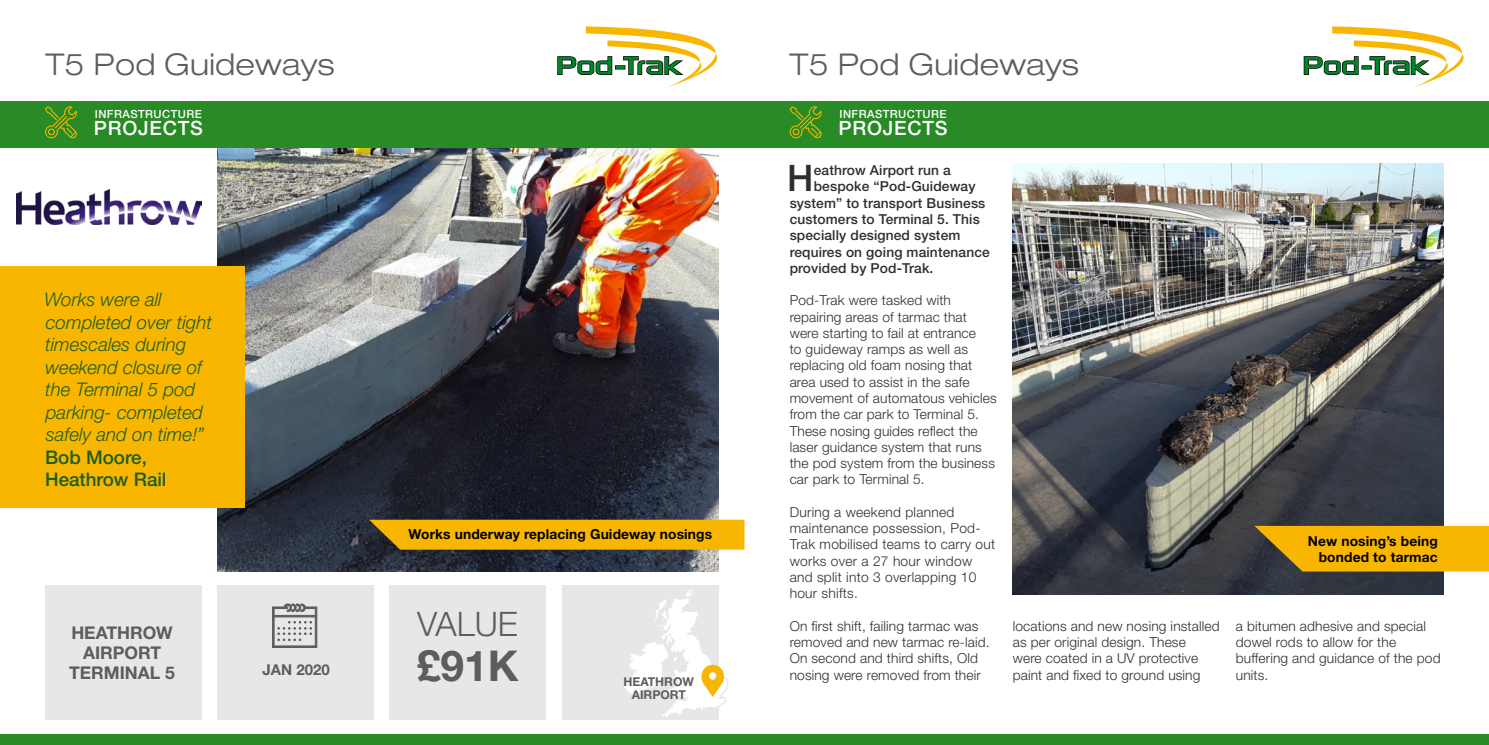
<style>
.page{position:relative;width:1489px;height:745px;background:#fff}
.page>*{position:absolute;margin:0;border:0;box-sizing:border-box;transform-origin:0 0}
.t1{font:700 42.5px "Helvetica Neue LT Std";color:#5d5d5c}
.t2{font:500 36.5px "Helvetica Neue LT Std";color:#2e2e2d}
.t3{font:300 33.75px "Helvetica Neue LT Std";color:#5d5d5c}
.t4{font:300 expanded 30px "Helvetica Neue LT Std";letter-spacing:.01em;color:#5d5d5c}
.t5{font:500 19.75px "Helvetica Neue LT Std";letter-spacing:.04em;color:#fff}
.t6{font:italic 300 18.75px/22.5px "Helvetica Neue LT Std";color:#1c5d1a}
.t7{font:500 18.75px/22.5px "Helvetica Neue LT Std";color:#1c5d1a}
.t8{font:700 17.5px/20px "Helvetica Neue LT Std";color:#5d5d5c;text-align:center}
.t9{font:700 15px "Helvetica Neue LT Std";color:#5d5d5c}
.t10{font:300 13.75px/16.2px "Helvetica Neue LT Std";letter-spacing:.01em;color:#2e2e2d}
.t11{font:500 13.75px "Helvetica Neue LT Std";letter-spacing:.01em;color:#2e2e2d}
.t12{font:700 13.75px/16.2px "Helvetica Neue LT Std";letter-spacing:.01em;color:#000;text-align:right}
.t13{font:700 12.12px/12.8px "Helvetica Neue LT Std";color:#5d5d5c;text-align:center}
.t14{font:500 11.25px "Helvetica Neue LT Std";letter-spacing:.04em;color:#fff}
</style>
<div class="page">
<div style="left:561px;top:585px;width:157px;height:134px;background:#e7e7e7"></div>
<div style="left:389px;top:585px;width:157px;height:134px;background:#e7e7e7"></div>
<div style="left:217px;top:585px;width:157px;height:134px;background:#e7e7e7"></div>
<div style="left:45px;top:585px;width:157px;height:134px;background:#e7e7e7"></div>
<img style="left:217px;top:147px;width:501px;height:424px">
<div style="left:0;top:266px;width:244px;height:241px;background:#f9b600"></div>
<svg style="left:369px;top:519px;width:375px;height:30px;background:#ebad03"></svg>
<img style="left:1012px;top:163px;width:431px;height:431px">
<svg style="left:272px;top:603px;width:46px;height:45px"></svg>
<svg style="left:624px;top:587px;width:104px;height:133px"></svg>
<svg style="left:1254px;top:525px;width:234px;height:46px;background:#e1a608"></svg>
<img style="left:17px;top:189px;width:185px;height:35px">
<div style="left:0;top:733px;width:1488px;height:11px;background:#288b25"></div>
<svg style="left:557px;top:26px;width:161px;height:62px"></svg>
<svg style="left:1303px;top:26px;width:161px;height:62px"></svg>
<div style="left:0;top:101px;width:1488px;height:46px;background:#288b25"></div>
<svg style="left:45px;top:106px;width:32px;height:33px"></svg>
<svg style="left:789px;top:106px;width:33px;height:33px"></svg>
<h3 class="t4" style="left:45px;top:46px;width:291px">T5 Pod Guideways</h3>
<h3 class="t4" style="left:789px;top:46px;width:291px">T5 Pod Guideways</h3>
<p class="t14" style="left:95px;top:107px;width:109px">INFRASTRUCTURE</p>
<h3 class="t5" style="left:94px;top:116px;width:111px">PROJECTS</h3>
<h3 class="t6" style="left:45px;top:288px;width:169px">Works were all completed over tight timescales during weekend closure of the Terminal 5 pod parking- completed safely and on time!”</h3>
<h3 class="t7" style="left:45px;top:445px;width:123px">Bob Moore,<br>Heathrow Rail</h3>
<p class="t8" style="left:69px;top:622px;width:107px">HEATHROW<br>AIRPORT<br>TERMINAL 5</p>
<p class="t9" style="left:262px;top:660px;width:69px">JAN 2020</p>
<p class="t12" style="left:408px;top:525px;width:305px">Works underway replacing Guideway nosings</p>
<h3 class="t3" style="left:417px;top:602px;width:102px">VALUE</h3>
<h1 class="t1" style="left:417px;top:639px;width:103px">£91K</h1>
<p class="t13" style="left:623px;top:674px;width:72px">HEATHROW<br>AIRPORT</p>
<p class="t14" style="left:839px;top:107px;width:109px">INFRASTRUCTURE</p>
<h3 class="t5" style="left:838px;top:116px;width:111px">PROJECTS</h3>
<h2 class="t2" style="left:787px;top:157px;width:28px">H</h2>
<p class="t11" style="left:813px;top:162px;width:138px">eathrow Airport run a</p>
<p class="t11" style="left:813px;top:178px;width:163px">bespoke “Pod-Guideway</p>
<p class="t11" style="left:789px;top:194px;width:197px">system” to transport Business</p>
<p class="t11" style="left:789px;top:211px;width:192px">customers to Terminal 5. This</p>
<p class="t11" style="left:789px;top:227px;width:172px">specially designed system</p>
<p class="t11" style="left:789px;top:243px;width:202px">requires on going maintenance</p>
<p class="t11" style="left:789px;top:259px;width:145px">provided by Pod-Trak.</p>
<p class="t10" style="left:789px;top:292px;width:208px">Pod-Trak were tasked with repairing areas of tarmac that were starting to fail at entrance<br>to guideway ramps as well as replacing old foam nosing that area used to assist in the safe movement of automatous vehicles from the car park to Terminal 5.<br>These nosing guides reflect the laser guidance system that runs the pod system from the business car park to Terminal 5.</p>
<p class="t10" style="left:789px;top:503px;width:207px">During a weekend planned maintenance possession, Pod-<br>Trak mobilised teams to carry out works over a 27 hour window and split into 3 overlapping 10 hour shifts.</p>
<p class="t10" style="left:789px;top:617px;width:201px">On first shift, failing tarmac was removed and new tarmac re-laid.<br>On second and third shifts, Old nosing were removed from their</p>
<p class="t10" style="left:1012px;top:617px;width:208px">locations and new nosing installed as per original design. These<br>were coated in a UV protective paint and fixed to ground using</p>
<p class="t10" style="left:1235px;top:617px;width:206px">a bitumen adhesive and special dowel rods to allow for the buffering and guidance of the pod units.</p>
<p class="t12" style="left:1307px;top:532px;width:131px">New nosing’s being bonded to tarmac</p>
</div>
